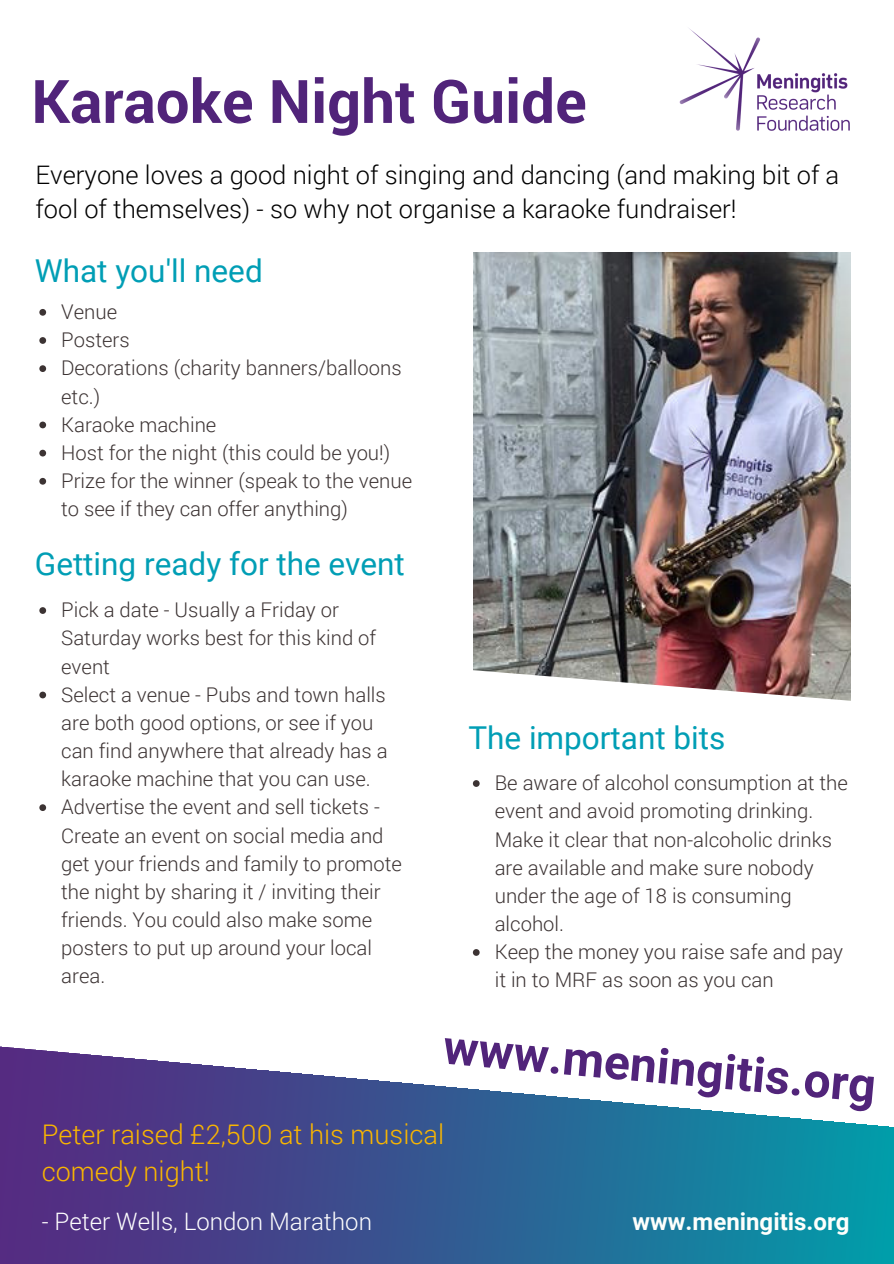
<style>
.page{position:relative;width:894px;height:1264px;background:#fff}
.page>*{position:absolute;margin:0;border:0;box-sizing:border-box;transform-origin:0 0}
.t1{font:700 60px "Roboto";color:#51247a}
.t2{font:700 48px "Roboto";color:#51247a}
.t3{font:31.5px "Roboto";color:#009eb5}
.t4{font:300 27px/37.2px "Roboto";color:#fab600}
.t5{font:300 25.5px/35px "Roboto";color:#000}
.t6{font:300 24px "Roboto";color:#fff}
.t7{font:700 24px "Roboto";color:#fefffc}
.t8{font:300 20.25px/28.2px "Roboto";color:#3c3333}
</style>
<div class="page">
<svg style="left:39px;top:607px;width:7px;height:7px"></svg>
<svg style="left:39px;top:691px;width:7px;height:7px"></svg>
<svg style="left:39px;top:804px;width:7px;height:7px"></svg>
<svg style="left:39px;top:309px;width:7px;height:7px"></svg>
<svg style="left:39px;top:337px;width:7px;height:7px"></svg>
<svg style="left:39px;top:365px;width:7px;height:7px"></svg>
<svg style="left:39px;top:421px;width:7px;height:7px"></svg>
<svg style="left:39px;top:450px;width:7px;height:6px"></svg>
<svg style="left:39px;top:478px;width:7px;height:6px"></svg>
<img style="left:0;top:1046px;width:893px;height:217px">
<img style="left:679px;top:28px;width:171px;height:103px">
<img style="left:473px;top:252px;width:377px;height:417px">
<svg style="left:473px;top:669px;width:378px;height:32px"></svg>
<svg style="left:472px;top:780px;width:7px;height:7px"></svg>
<svg style="left:472px;top:949px;width:7px;height:6px"></svg>
<h1 class="t1" style="left:31px;top:60px;width:557px">Karaoke Night Guide</h1>
<p class="t5" style="left:36px;top:156px;width:805px">Everyone loves a good night of singing and dancing (and making bit of a fool of themselves) - so why not organise a karaoke fundraiser!</p>
<h3 class="t3" style="left:35px;top:253px;width:229px">What you'll need</h3>
<p class="t8" style="left:61px;top:297px;width:352px">Venue<br>Posters<br>Decorations (charity banners/balloons etc.)<br>Karaoke machine<br>Host for the night (this could be you!)<br>Prize for the winner (speak to the venue to see if they can offer anything)</p>
<h3 class="t3" style="left:35px;top:546px;width:371px">Getting ready for the event</h3>
<p class="t8" style="left:61px;top:595px;width:342px">Pick a date - Usually a Friday or<br>Saturday works best for this kind of event<br>Select a venue - Pubs and town halls are both good options, or see if you can find anywhere that already has a karaoke machine that you can use.<br>Advertise the event and sell tickets -<br>Create an event on social media and get your friends and family to promote the night by sharing it / inviting their friends. You could also make some posters to put up around your local area.</p>
<h3 class="t3" style="left:468px;top:720px;width:258px">The important bits</h3>
<p class="t8" style="left:494px;top:768px;width:354px">Be aware of alcohol consumption at the event and avoid promoting drinking.<br>Make it clear that non-alcoholic drinks are available and make sure nobody under the age of 18 is consuming alcohol.<br>Keep the money you raise safe and pay it in to MRF as soon as you can</p>
<h2 class="t2" style="left:445px;top:1019px;width:435px;rotate:5deg">www.meningitis.org</h2>
<h3 class="t4" style="left:42px;top:1114px;width:403px">Peter raised £2,500 at his musical comedy night!</h3>
<p class="t6" style="left:42px;top:1204px;width:331px">- Peter Wells, London Marathon</p>
<p class="t7" style="left:632px;top:1207px;width:218px">www.meningitis.org</p>
</div>
